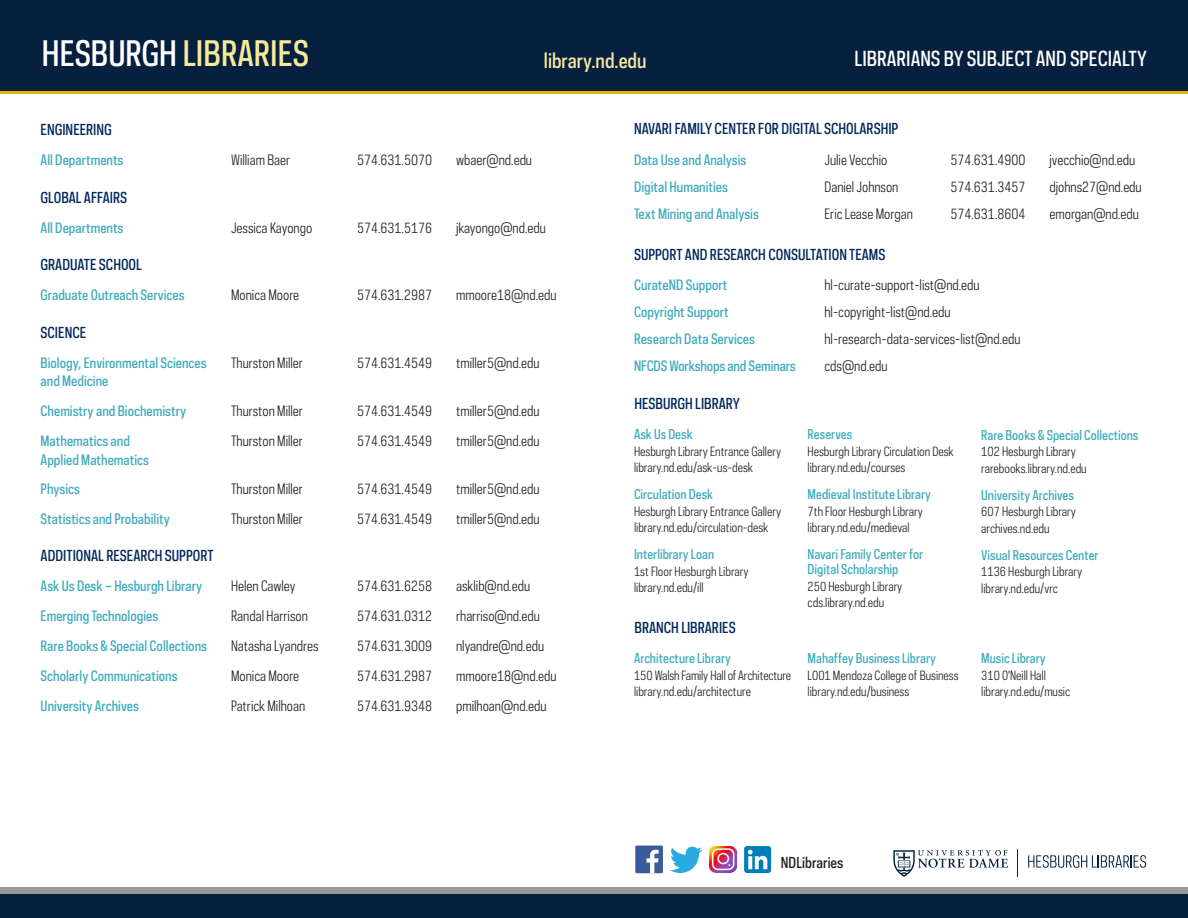
<style>
.page{position:relative;width:1188px;height:918px;background:#fff}
.page>*{position:absolute;margin:0;border:0;box-sizing:border-box;transform-origin:0 0}
.t1{font:500 33px "Galaxie Polaris Condensed";color:#f6eb99}
.t2{font:500 19.5px "Galaxie Polaris Condensed";color:#fff}
.t3{font:500 19.5px "Galaxie Polaris Condensed";color:#f6e9a2}
.t4{font:500 14.25px "Galaxie Polaris Condensed";color:#00295c}
.t5{font:500 14.25px "Galaxie Polaris Condensed";color:#231f20}
.t6{font:13.5px "Galaxie Polaris Condensed";color:#231f20}
.t7{font:500 13.5px "Galaxie Polaris Condensed";color:#42acbd}
.t8{font:500 12.75px/15px "Galaxie Polaris Condensed";color:#42acbd}
.t9{font:12px "Galaxie Polaris Condensed";color:#231f20}
.s1{color:#fff}
</style>
<div class="page">
<div style="left:0;top:0;width:1188px;height:92px;background:#082040"></div>
<div style="left:0;top:887px;width:1188px;height:29px;background:#989999"></div>
<div style="left:0;top:894px;width:1188px;height:24px;background:#082040"></div>
<hr style="left:0;top:92px;width:1188px;height:2px;background:#deb308">
<svg style="left:893px;top:850px;width:115px;height:27px"></svg>
<svg style="left:1028px;top:855px;width:118px;height:13px"></svg>
<div style="left:635px;top:846px;width:28px;height:27px;background:#3b5a9a;border-radius:2px"></div>
<svg style="left:646px;top:850px;width:13px;height:23px"></svg>
<svg style="left:670px;top:847px;width:32px;height:26px"></svg>
<img style="left:709px;top:846px;width:27px;height:27px">
<div style="left:744px;top:846px;width:27px;height:27px;background:#007ebb;border-radius:3px"></div>
<svg style="left:748px;top:850px;width:19px;height:19px"></svg>
<h1 class="t1" style="left:42px;top:31px;width:268px"><span class="s1">HESBURGH</span> LIBRARIES</h1>
<p class="t3" style="left:544px;top:47px;width:104px">library.nd.edu</p>
<p class="t2" style="left:855px;top:46px;width:294px">LIBRARIANS BY SUBJECT AND SPECIALTY</p>
<p class="t4" style="left:41px;top:121px;width:73px">ENGINEERING</p>
<p class="t7" style="left:41px;top:151px;width:84px">All Departments</p>
<p class="t6" style="left:231px;top:151px;width:61px">William Baer</p>
<p class="t6" style="left:357px;top:151px;width:77px">574.631.5070</p>
<p class="t6" style="left:456px;top:151px;width:78px">wbaer@nd.edu</p>
<p class="t4" style="left:41px;top:188px;width:88px">GLOBAL AFFAIRS</p>
<p class="t7" style="left:41px;top:219px;width:84px">All Departments</p>
<p class="t6" style="left:231px;top:219px;width:83px">Jessica Kayongo</p>
<p class="t6" style="left:357px;top:219px;width:77px">574.631.5176</p>
<p class="t6" style="left:456px;top:219px;width:91px">jkayongo@nd.edu</p>
<p class="t4" style="left:41px;top:256px;width:103px">GRADUATE SCHOOL</p>
<p class="t7" style="left:41px;top:286px;width:145px">Graduate Outreach Services</p>
<p class="t6" style="left:231px;top:286px;width:70px">Monica Moore</p>
<p class="t6" style="left:357px;top:286px;width:77px">574.631.2987</p>
<p class="t6" style="left:456px;top:286px;width:102px">mmoore18@nd.edu</p>
<p class="t4" style="left:41px;top:323px;width:47px">SCIENCE</p>
<p class="t7" style="left:41px;top:354px;width:168px">Biology, Environmental Sciences</p>
<p class="t6" style="left:231px;top:354px;width:73px">Thurston Miller</p>
<p class="t6" style="left:357px;top:354px;width:77px">574.631.4549</p>
<p class="t6" style="left:456px;top:354px;width:85px">tmiller5@nd.edu</p>
<p class="t7" style="left:41px;top:372px;width:69px">and Medicine</p>
<p class="t7" style="left:41px;top:402px;width:147px">Chemistry and Biochemistry</p>
<p class="t6" style="left:231px;top:402px;width:73px">Thurston Miller</p>
<p class="t6" style="left:357px;top:402px;width:77px">574.631.4549</p>
<p class="t6" style="left:456px;top:402px;width:85px">tmiller5@nd.edu</p>
<p class="t7" style="left:41px;top:432px;width:91px">Mathematics and</p>
<p class="t6" style="left:231px;top:432px;width:73px">Thurston Miller</p>
<p class="t6" style="left:357px;top:432px;width:77px">574.631.4549</p>
<p class="t6" style="left:456px;top:432px;width:85px">tmiller5@nd.edu</p>
<p class="t7" style="left:41px;top:451px;width:110px">Applied Mathematics</p>
<p class="t7" style="left:41px;top:480px;width:41px">Physics</p>
<p class="t6" style="left:231px;top:480px;width:73px">Thurston Miller</p>
<p class="t6" style="left:357px;top:480px;width:77px">574.631.4549</p>
<p class="t6" style="left:456px;top:480px;width:85px">tmiller5@nd.edu</p>
<p class="t7" style="left:41px;top:510px;width:131px">Statistics and Probability</p>
<p class="t6" style="left:231px;top:510px;width:73px">Thurston Miller</p>
<p class="t6" style="left:357px;top:510px;width:77px">574.631.4549</p>
<p class="t6" style="left:456px;top:510px;width:85px">tmiller5@nd.edu</p>
<p class="t4" style="left:41px;top:547px;width:174px">ADDITIONAL RESEARCH SUPPORT</p>
<p class="t7" style="left:41px;top:577px;width:163px">Ask Us Desk – Hesburgh Library</p>
<p class="t6" style="left:231px;top:577px;width:66px">Helen Cawley</p>
<p class="t6" style="left:357px;top:577px;width:77px">574.631.6258</p>
<p class="t6" style="left:456px;top:577px;width:76px">asklib@nd.edu</p>
<p class="t7" style="left:41px;top:607px;width:119px">Emerging Technologies</p>
<p class="t6" style="left:231px;top:607px;width:78px">Randal Harrison</p>
<p class="t6" style="left:357px;top:607px;width:77px">574.631.0312</p>
<p class="t6" style="left:456px;top:607px;width:85px">rharriso@nd.edu</p>
<p class="t7" style="left:41px;top:637px;width:168px">Rare Books &amp; Special Collections</p>
<p class="t6" style="left:231px;top:637px;width:89px">Natasha Lyandres</p>
<p class="t6" style="left:357px;top:637px;width:77px">574.631.3009</p>
<p class="t6" style="left:456px;top:637px;width:90px">nlyandre@nd.edu</p>
<p class="t7" style="left:41px;top:667px;width:139px">Scholarly Communications</p>
<p class="t6" style="left:231px;top:667px;width:70px">Monica Moore</p>
<p class="t6" style="left:357px;top:667px;width:77px">574.631.2987</p>
<p class="t6" style="left:456px;top:667px;width:102px">mmoore18@nd.edu</p>
<p class="t7" style="left:41px;top:697px;width:100px">University Archives</p>
<p class="t6" style="left:231px;top:697px;width:76px">Patrick Milhoan</p>
<p class="t6" style="left:357px;top:697px;width:77px">574.631.9348</p>
<p class="t6" style="left:456px;top:697px;width:92px">pmilhoan@nd.edu</p>
<p class="t4" style="left:634px;top:120px;width:266px">NAVARI FAMILY CENTER FOR DIGITAL SCHOLARSHIP</p>
<p class="t7" style="left:634px;top:151px;width:114px">Data Use and Analysis</p>
<p class="t6" style="left:825px;top:151px;width:64px">Julie Vecchio</p>
<p class="t6" style="left:950px;top:151px;width:77px">574.631.4900</p>
<p class="t6" style="left:1050px;top:151px;width:87px">jvecchio@nd.edu</p>
<p class="t7" style="left:634px;top:178px;width:96px">Digital Humanities</p>
<p class="t6" style="left:825px;top:178px;width:75px">Daniel Johnson</p>
<p class="t6" style="left:950px;top:178px;width:77px">574.631.3457</p>
<p class="t6" style="left:1050px;top:178px;width:94px">djohns27@nd.edu</p>
<p class="t7" style="left:634px;top:205px;width:126px">Text Mining and Analysis</p>
<p class="t6" style="left:825px;top:205px;width:90px">Eric Lease Morgan</p>
<p class="t6" style="left:950px;top:205px;width:77px">574.631.8604</p>
<p class="t6" style="left:1050px;top:205px;width:91px">emorgan@nd.edu</p>
<p class="t4" style="left:634px;top:245px;width:253px">SUPPORT AND RESEARCH CONSULTATION TEAMS</p>
<p class="t7" style="left:634px;top:276px;width:95px">CurateND Support</p>
<p class="t6" style="left:825px;top:276px;width:157px">hl-curate-support-list@nd.edu</p>
<p class="t7" style="left:634px;top:303px;width:96px">Copyright Support</p>
<p class="t6" style="left:825px;top:303px;width:128px">hl-copyright-list@nd.edu</p>
<p class="t7" style="left:634px;top:330px;width:122px">Research Data Services</p>
<p class="t6" style="left:825px;top:330px;width:198px">hl-research-data-services-list@nd.edu</p>
<p class="t7" style="left:634px;top:357px;width:163px">NFCDS Workshops and Seminars</p>
<p class="t6" style="left:825px;top:357px;width:65px">cds@nd.edu</p>
<p class="t4" style="left:634px;top:394px;width:107px">HESBURGH LIBRARY</p>
<p class="t8" style="left:634px;top:426px;width:60px">Ask Us Desk</p>
<p class="t9" style="left:634px;top:443px;width:149px">Hesburgh Library Entrance Gallery</p>
<p class="t9" style="left:634px;top:459px;width:121px">library.nd.edu/ask-us-desk</p>
<p class="t8" style="left:634px;top:486px;width:81px">Circulation Desk</p>
<p class="t9" style="left:634px;top:503px;width:149px">Hesburgh Library Entrance Gallery</p>
<p class="t9" style="left:634px;top:519px;width:136px">library.nd.edu/circulation-desk</p>
<p class="t8" style="left:634px;top:546px;width:82px">Interlibrary Loan</p>
<p class="t9" style="left:634px;top:563px;width:116px">1st Floor Hesburgh Library</p>
<p class="t9" style="left:634px;top:579px;width:71px">library.nd.edu/ill</p>
<p class="t4" style="left:634px;top:618px;width:103px">BRANCH LIBRARIES</p>
<p class="t8" style="left:634px;top:651px;width:99px">Architecture Library</p>
<p class="t9" style="left:634px;top:667px;width:159px">150 Walsh Family Hall of Architecture</p>
<p class="t9" style="left:634px;top:684px;width:118px">library.nd.edu/architecture</p>
<p class="t8" style="left:808px;top:426px;width:46px">Reserves</p>
<p class="t9" style="left:808px;top:443px;width:148px">Hesburgh Library Circulation Desk</p>
<p class="t9" style="left:808px;top:459px;width:99px">library.nd.edu/courses</p>
<p class="t8" style="left:808px;top:486px;width:125px">Medieval Institute Library</p>
<p class="t9" style="left:808px;top:503px;width:117px">7th Floor Hesburgh Library</p>
<p class="t9" style="left:808px;top:519px;width:103px">library.nd.edu/medieval</p>
<p class="t8" style="left:808px;top:546px;width:117px">Navari Family Center for<br>Digital Scholarship</p>
<p class="t9" style="left:808px;top:578px;width:96px">250 Hesburgh Library</p>
<p class="t9" style="left:808px;top:594px;width:78px">cds.library.nd.edu</p>
<p class="t8" style="left:808px;top:651px;width:130px">Mahaffey Business Library</p>
<p class="t9" style="left:808px;top:667px;width:153px">L001 Mendoza College of Business</p>
<p class="t9" style="left:808px;top:684px;width:103px">library.nd.edu/business</p>
<p class="t8" style="left:981px;top:427px;width:159px">Rare Books &amp; Special Collections</p>
<p class="t9" style="left:981px;top:444px;width:96px">102 Hesburgh Library</p>
<p class="t9" style="left:981px;top:460px;width:107px">rarebooks.library.nd.edu</p>
<p class="t8" style="left:981px;top:487px;width:94px">University Archives</p>
<p class="t9" style="left:981px;top:504px;width:96px">607 Hesburgh Library</p>
<p class="t9" style="left:981px;top:520px;width:70px">archives.nd.edu</p>
<p class="t8" style="left:981px;top:547px;width:119px">Visual Resources Center</p>
<p class="t9" style="left:981px;top:564px;width:103px">1136 Hesburgh Library</p>
<p class="t9" style="left:981px;top:580px;width:78px">library.nd.edu/vrc</p>
<p class="t8" style="left:981px;top:651px;width:66px">Music Library</p>
<p class="t9" style="left:981px;top:667px;width:66px">310 O’Neill Hall</p>
<p class="t9" style="left:981px;top:684px;width:90px">library.nd.edu/music</p>
<p class="t5" style="left:781px;top:854px;width:64px">NDLibraries</p>
</div>
